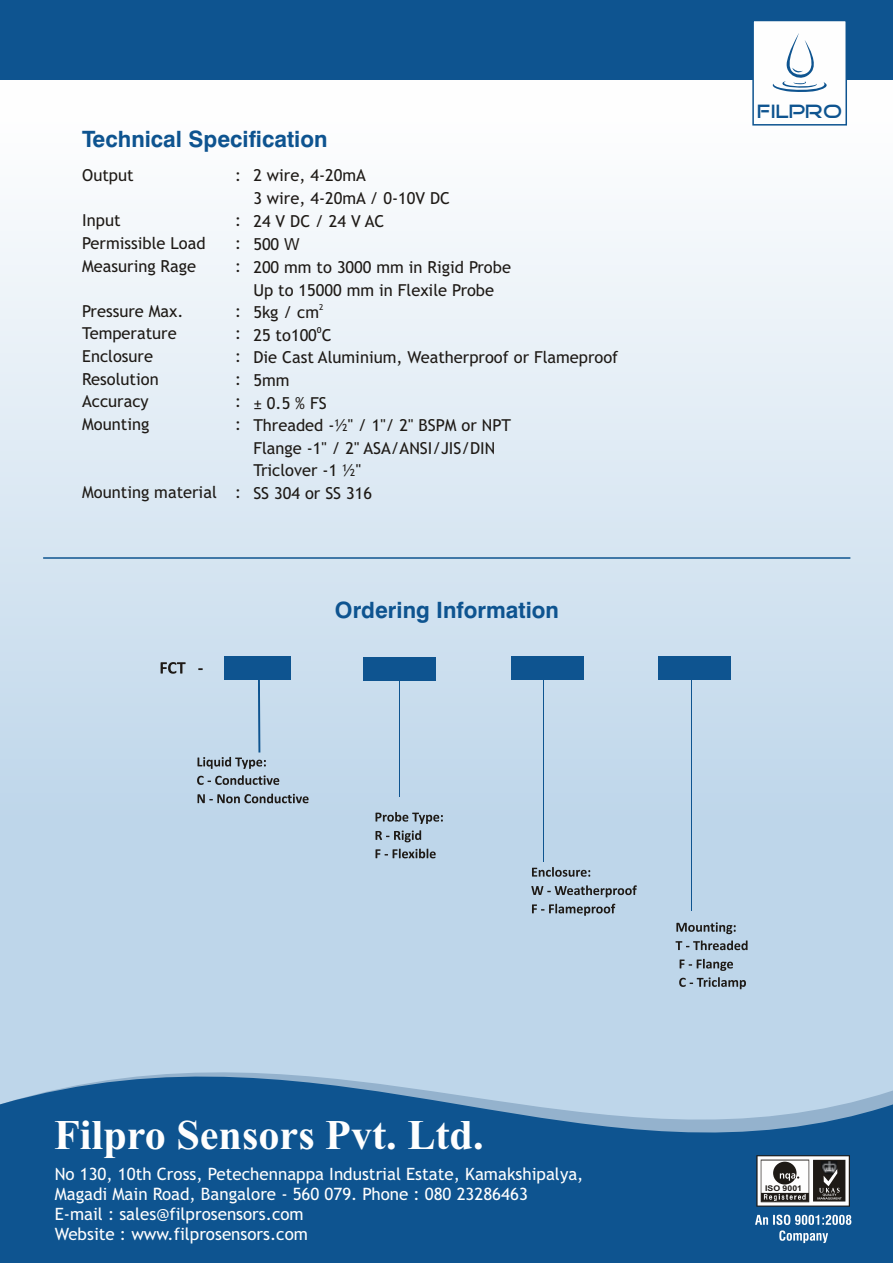
<style>
.page{position:relative;width:893px;height:1263px;background:#fff}
.page>*{position:absolute;margin:0;border:0;box-sizing:border-box;transform-origin:0 0}
.t1{font:700 42.15px "Times New Roman";color:#fefefe}
.t2{font:700 22.5px "Swiss 721 BT";color:#0e5490}
.t3{font:19.5px "Good Times";color:#0e5490}
.t4{font:16.95px/19.8px "Trebuchet MS";color:#fefefe}
.t5{font:16.5px/22.6px "Trebuchet MS";color:#1e1a16}
.t6{font:8.25px "Trebuchet MS";color:#1e1a16}
.t7{font:700 8.25px "Trebuchet MS";color:#1e1a16}
.t8{font:700 7.8px "Arial";color:#1e1a16;scale:1.11 1}
</style>
<div class="page">
<div style="left:0;top:607px;width:893px;height:656px;background:#bed6ea"></div>
<img style="left:0;top:79px;width:893px;height:725px">
<div style="left:0;top:0;width:893px;height:79px;background:#0e5490"></div>
<svg style="left:752px;top:21px;width:96px;height:105px"></svg>
<svg style="left:161px;top:662px;width:25px;height:12px"></svg>
<div style="left:224px;top:656px;width:67px;height:23px;background:#0e5490"></div>
<div style="left:363px;top:657px;width:72px;height:24px;background:#0e5490"></div>
<div style="left:511px;top:657px;width:73px;height:23px;background:#0e5490"></div>
<hr style="left:691px;top:677px;width:1px;height:233px;background:#0e5490">
<div style="left:659px;top:657px;width:72px;height:23px;background:#0e5490"></div>
<hr style="left:543px;top:667px;width:1px;height:195px;background:#0e5490">
<svg style="left:197px;top:677px;width:69px;height:92px"></svg>
<svg style="left:197px;top:775px;width:82px;height:10px"></svg>
<svg style="left:197px;top:794px;width:112px;height:9px"></svg>
<svg style="left:375px;top:812px;width:68px;height:12px"></svg>
<svg style="left:375px;top:830px;width:46px;height:12px"></svg>
<svg style="left:375px;top:849px;width:61px;height:9px"></svg>
<svg style="left:532px;top:867px;width:58px;height:10px"></svg>
<svg style="left:531px;top:885px;width:106px;height:12px"></svg>
<svg style="left:532px;top:904px;width:83px;height:12px"></svg>
<svg style="left:676px;top:922px;width:60px;height:12px"></svg>
<svg style="left:675px;top:940px;width:72px;height:10px"></svg>
<svg style="left:680px;top:959px;width:53px;height:12px"></svg>
<svg style="left:679px;top:977px;width:67px;height:12px"></svg>
<hr style="left:399px;top:667px;width:1px;height:129px;background:#0e5490">
<hr style="left:43px;top:557px;width:807px;height:2px;background:#0e5490">
<svg style="left:0;top:1072px;width:893px;height:191px;background:#2a699e"></svg>
<svg style="left:755px;top:1214px;width:96px;height:29px;background:#477caa"></svg>
<svg style="left:756px;top:1155px;width:94px;height:52px;background:#8f8e8d"></svg>
<h2 class="t2" style="left:82px;top:130px;width:247px">Technical Specification</h2>
<p class="t5" style="left:253px;top:166px;width:259px">2 wire, 4-20mA<br>3 wire, 4-20mA / 0-10V DC<br>24 V DC / 24 V AC<br>500<br>200 mm to 3000 mm in Rigid Probe<br>Up to 15000 mm in Flexile Probe</p>
<p class="t6" style="left:319px;top:304px;width:6px">2</p>
<p class="t5" style="left:82px;top:166px;width:53px">Output</p>
<p class="t5" style="left:82px;top:211px;width:125px">Input<br>Permissible Load<br>Measuring Rage</p>
<p class="t5" style="left:82px;top:301px;width:103px">Pressure Max.<br>Temperature<br>Enclosure<br>Resolution<br>Accuracy<br>Mounting</p>
<p class="t5" style="left:235px;top:166px;width:8px">:</p>
<p class="t5" style="left:235px;top:211px;width:8px;text-align:justify">: : :</p>
<p class="t5" style="left:235px;top:301px;width:8px;text-align:justify">: : : : : :</p>
<p class="t5" style="left:253px;top:303px;width:67px">5kg / cm</p>
<p class="t7" style="left:317px;top:327px;width:6px">0</p>
<p class="t5" style="left:253px;top:325px;width:366px">25 to100 C<br>Die Cast Aluminium, Weatherproof or Flameproof<br>5mm<br>± 0.5 % FS<br>Threaded -½" / 1"/ 2" BSPM or NPT<br>Flange -1" / 2" ASA/ANSI/JIS/DIN<br>Triclover -1 ½"<br>SS 304 or SS 316</p>
<p class="t5" style="left:82px;top:482px;width:136px">Mounting material</p>
<p class="t5" style="left:235px;top:482px;width:8px">:</p>
<h2 class="t2" style="left:335px;top:601px;width:226px">Ordering Information</h2>
<p class="t3" style="left:757px;top:104px;width:87px">FILPRO</p>
<h1 class="t1" style="left:54px;top:1120px;width:431px">Filpro Sensors Pvt. Ltd.</h1>
<p class="t4" style="left:55px;top:1166px;width:530px">No 130, 10th Cross, Petechennappa Industrial Estate, Kamakshipalya, Magadi Main Road, Bangalore - 560 079. Phone : 080 23286463<br>E-mail : sales@filprosensors.com<br>Website : www.filprosensors.com</p>
<p class="t8" style="left:765px;top:1186px;width:35px">ISO 9001</p>
</div>
